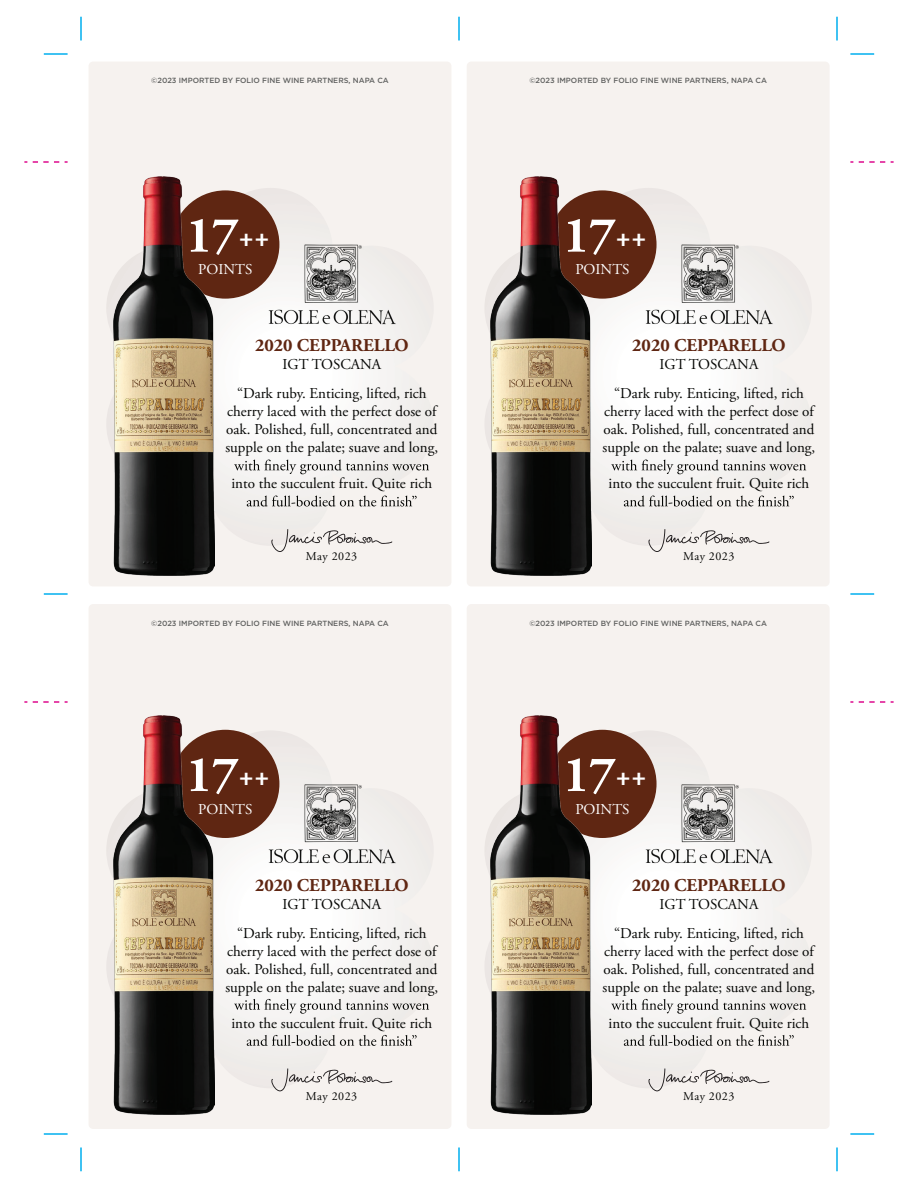
<style>
.page{position:relative;width:918px;height:1188px;background:#fff}
.page>*{position:absolute;margin:0;border:0;box-sizing:border-box;transform-origin:0 0}
.t1{font:700 51px "Adobe Garamond Pro";letter-spacing:-.005em;color:#fff}
.t2{font:700 18px "Adobe Garamond Pro";color:#5f2612}
.t3{font:15px/18px "Adobe Garamond Pro";color:#050604;text-align:center}
.t4{font:15px "Adobe Garamond Pro";color:#fff}
.t5{font:12px "Adobe Garamond Pro";letter-spacing:.04em;color:#050604}
.t6{font:500 7.5px "Gotham";color:#606160}
.s1{font-size:30px}
</style>
<div class="page">
<svg style="left:33px;top:161px;width:35px;height:2px"></svg>
<svg style="left:859px;top:161px;width:35px;height:2px"></svg>
<hr style="left:80px;top:17px;width:2px;height:23px;background:#00aeef">
<hr style="left:44px;top:53px;width:24px;height:2px;background:#00aeef">
<hr style="left:850px;top:53px;width:24px;height:2px;background:#00aeef">
<svg style="left:33px;top:701px;width:35px;height:2px"></svg>
<svg style="left:859px;top:701px;width:35px;height:2px"></svg>
<hr style="left:44px;top:593px;width:24px;height:2px;background:#00aeef">
<hr style="left:850px;top:593px;width:24px;height:2px;background:#00aeef">
<hr style="left:44px;top:1133px;width:24px;height:2px;background:#00aeef">
<hr style="left:850px;top:1133px;width:24px;height:2px;background:#00aeef">
<hr style="left:458px;top:17px;width:2px;height:23px;background:#00aeef">
<hr style="left:836px;top:17px;width:2px;height:23px;background:#00aeef">
<hr style="left:80px;top:1148px;width:2px;height:23px;background:#00aeef">
<hr style="left:458px;top:1148px;width:2px;height:23px;background:#00aeef">
<hr style="left:836px;top:1148px;width:2px;height:23px;background:#00aeef">
<div style="left:89px;top:62px;width:362px;height:524px;background:#f6f2ef;border-radius:5px"></div>
<svg style="left:107px;top:188px;width:309px;height:358px"></svg>
<div style="left:467px;top:62px;width:363px;height:524px;background:#f6f2ef;border-radius:5px"></div>
<svg style="left:485px;top:188px;width:322px;height:358px"></svg>
<div style="left:89px;top:604px;width:362px;height:525px;background:#f6f2ef;border-radius:5px"></div>
<svg style="left:107px;top:730px;width:286px;height:358px"></svg>
<div style="left:467px;top:604px;width:363px;height:525px;background:#f6f2ef;border-radius:5px"></div>
<svg style="left:485px;top:730px;width:322px;height:358px"></svg>
<img style="left:245px;top:232px;width:171px;height:107px">
<div style="left:171px;top:190px;width:108px;height:109px;background:#5f2612;border-radius:50%"></div>
<img style="left:114px;top:176px;width:100px;height:399px">
<svg style="left:234px;top:460px;width:195px;height:14px"></svg>
<svg style="left:247px;top:496px;width:170px;height:11px"></svg>
<svg style="left:271px;top:529px;width:121px;height:23px"></svg>
<img style="left:623px;top:232px;width:172px;height:107px">
<div style="left:548px;top:190px;width:109px;height:109px;background:#5f2612;border-radius:50%"></div>
<img style="left:491px;top:176px;width:100px;height:399px">
<svg style="left:611px;top:460px;width:195px;height:14px"></svg>
<svg style="left:624px;top:496px;width:170px;height:11px"></svg>
<svg style="left:648px;top:529px;width:121px;height:23px"></svg>
<img style="left:245px;top:771px;width:151px;height:107px">
<div style="left:171px;top:730px;width:108px;height:108px;background:#5f2612;border-radius:50%"></div>
<img style="left:114px;top:715px;width:100px;height:400px">
<svg style="left:234px;top:999px;width:195px;height:15px"></svg>
<svg style="left:247px;top:1035px;width:170px;height:11px"></svg>
<svg style="left:271px;top:1068px;width:121px;height:23px"></svg>
<img style="left:623px;top:771px;width:172px;height:107px">
<div style="left:548px;top:730px;width:109px;height:108px;background:#5f2612;border-radius:50%"></div>
<img style="left:491px;top:715px;width:100px;height:400px">
<svg style="left:611px;top:999px;width:195px;height:15px"></svg>
<svg style="left:624px;top:1035px;width:170px;height:11px"></svg>
<svg style="left:648px;top:1068px;width:121px;height:23px"></svg>
<p class="t6" style="left:151px;top:75px;width:239px">©2023 IMPORTED BY FOLIO FINE WINE PARTNERS, NAPA CA</p>
<p class="t6" style="left:529px;top:75px;width:239px">©2023 IMPORTED BY FOLIO FINE WINE PARTNERS, NAPA CA</p>
<h1 class="t1" style="left:186px;top:206px;width:85px">17<span class="s1">++</span></h1>
<p class="t4" style="left:198px;top:261px;width:56px">POINTS</p>
<p class="t2" style="left:255px;top:335px;width:155px">2020 CEPPARELLO</p>
<p class="t3" style="left:237px;top:351px;width:191px;line-height:28.8px">IGT TOSCANA<br>“Dark ruby. Enticing, lifted, rich</p>
<p class="t3" style="left:225px;top:403px;width:214px;text-align:justify">cherry laced with the perfect dose of oak. Polished, full, concentrated and supple on the palate; suave and long,</p>
<p class="t3" style="left:231px;top:475px;width:202px">into the succulent fruit. Quite rich</p>
<p class="t5" style="left:306px;top:549px;width:53px">May 2023</p>
<h1 class="t1" style="left:563px;top:206px;width:85px">17<span class="s1">++</span></h1>
<p class="t4" style="left:575px;top:261px;width:56px">POINTS</p>
<p class="t2" style="left:632px;top:335px;width:155px">2020 CEPPARELLO</p>
<p class="t3" style="left:614px;top:351px;width:191px;line-height:28.8px">IGT TOSCANA<br>“Dark ruby. Enticing, lifted, rich</p>
<p class="t3" style="left:603px;top:403px;width:214px;text-align:justify">cherry laced with the perfect dose of oak. Polished, full, concentrated and supple on the palate; suave and long,</p>
<p class="t3" style="left:609px;top:475px;width:202px">into the succulent fruit. Quite rich</p>
<p class="t5" style="left:683px;top:549px;width:53px">May 2023</p>
<p class="t6" style="left:151px;top:618px;width:239px">©2023 IMPORTED BY FOLIO FINE WINE PARTNERS, NAPA CA</p>
<p class="t6" style="left:529px;top:618px;width:239px">©2023 IMPORTED BY FOLIO FINE WINE PARTNERS, NAPA CA</p>
<h1 class="t1" style="left:186px;top:745px;width:85px">17<span class="s1">++</span></h1>
<p class="t4" style="left:198px;top:800px;width:56px">POINTS</p>
<p class="t2" style="left:255px;top:875px;width:155px">2020 CEPPARELLO</p>
<p class="t3" style="left:237px;top:890px;width:191px;line-height:28.8px">IGT TOSCANA<br>“Dark ruby. Enticing, lifted, rich</p>
<p class="t3" style="left:225px;top:942px;width:214px;text-align:justify">cherry laced with the perfect dose of oak. Polished, full, concentrated and supple on the palate; suave and long,</p>
<p class="t3" style="left:231px;top:1014px;width:202px">into the succulent fruit. Quite rich</p>
<p class="t5" style="left:306px;top:1089px;width:53px">May 2023</p>
<h1 class="t1" style="left:563px;top:745px;width:85px">17<span class="s1">++</span></h1>
<p class="t4" style="left:575px;top:800px;width:56px">POINTS</p>
<p class="t2" style="left:632px;top:875px;width:155px">2020 CEPPARELLO</p>
<p class="t3" style="left:614px;top:890px;width:191px;line-height:28.8px">IGT TOSCANA<br>“Dark ruby. Enticing, lifted, rich</p>
<p class="t3" style="left:603px;top:942px;width:214px;text-align:justify">cherry laced with the perfect dose of oak. Polished, full, concentrated and supple on the palate; suave and long,</p>
<p class="t3" style="left:609px;top:1014px;width:202px">into the succulent fruit. Quite rich</p>
<p class="t5" style="left:683px;top:1089px;width:53px">May 2023</p>
</div>
